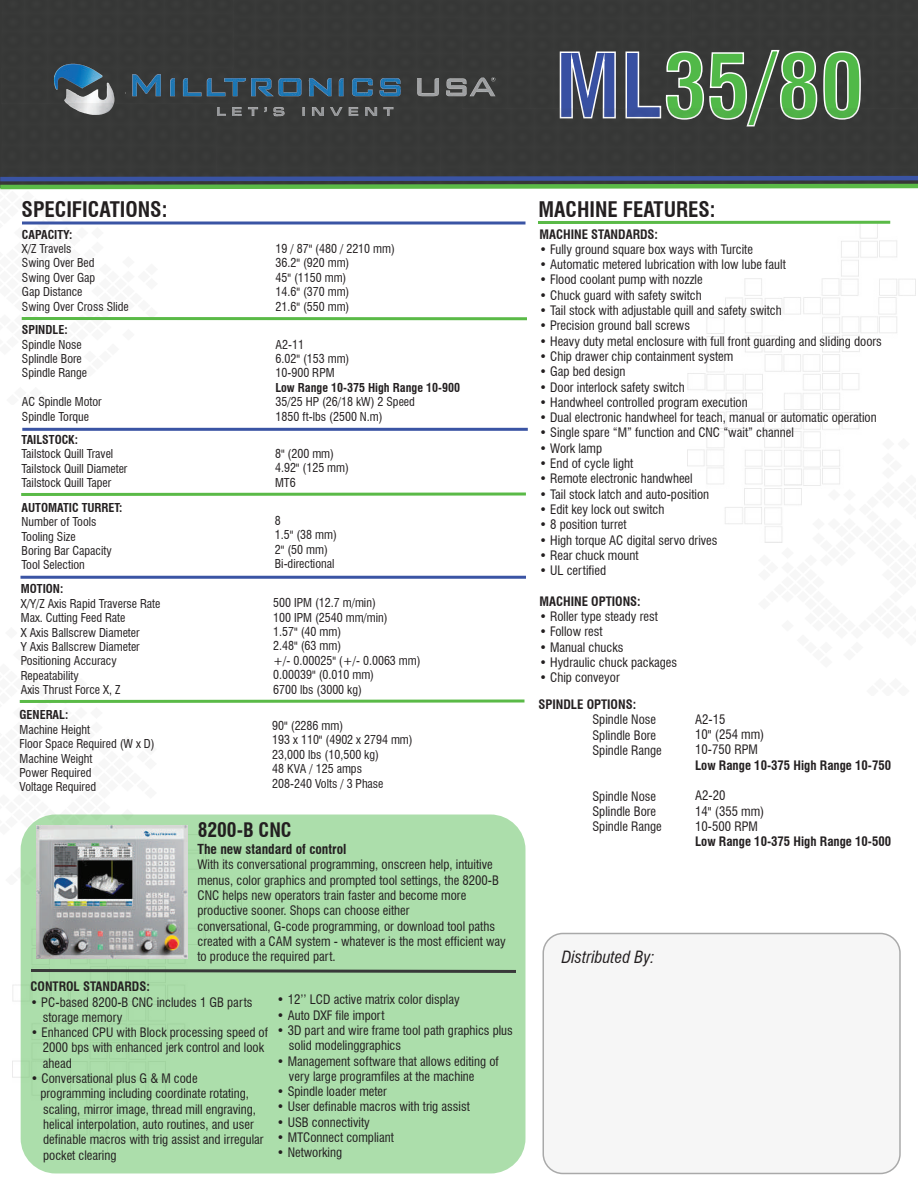
<style>
.page{position:relative;width:918px;height:1188px;background:#fff}
.page>*{position:absolute;margin:0;border:0;box-sizing:border-box;transform-origin:0 0}
.t1{font:700 condensed 87px "Swiss 721 BT";color:#51b948}
.t2{font:700 condensed 21px "Swiss 721 BT";color:#231f20}
.t3{font:700 condensed 19.5px "Swiss 721 BT";color:#231f20}
.t4{font:italic condensed 16.5px "Swiss 721 BT";color:#231f20}
.t5{font:700 condensed 13.5px "Swiss 721 BT";color:#231f20}
.t6{font:condensed 12.75px/15.3px "Swiss 721 BT";color:#231f20}
.t7{font:700 condensed 12.75px "Swiss 721 BT";color:#231f20}
.t8{font:condensed 12px/14.4px "Swiss 721 BT";color:#231f20}
.t9{font:700 condensed 12px "Swiss 721 BT";color:#231f20}
.s1{color:#3850a2}
</style>
<div class="page">
<img style="left:13px;top:885px;width:12px;height:269px">
<img style="left:20px;top:814px;width:137px;height:71px">
<div style="left:2px;top:0;width:230px;height:103px;background:#373837"></div>
<div style="left:232px;top:0;width:686px;height:108px;background:#373837"></div>
<svg style="left:559px;top:45px;width:58px;height:63px"></svg>
<svg style="left:625px;top:49px;width:237px;height:59px"></svg>
<hr style="left:22px;top:428px;width:506px;height:3px;background:#3a54a4">
<hr style="left:538px;top:221px;width:352px;height:3px;background:#5aba47">
<hr style="left:22px;top:317px;width:505px;height:3px;background:#5aba47">
<svg style="left:19px;top:699px;width:506px;height:4px"></svg>
<hr style="left:22px;top:222px;width:504px;height:3px;background:#3a54a4">
<div style="left:21px;top:815px;width:504px;height:358px;background:#acdeab;border-radius:35px"></div>
<img style="left:36px;top:825px;width:151px;height:133px">
<svg style="left:31px;top:967px;width:485px;height:7px"></svg>
<div style="left:543px;top:933px;width:357px;height:240px;background:#f6f6f6;border-radius:20px"></div>
<div style="left:543px;top:933px;width:358px;height:241px;border:2px solid #333434;border-radius:20px"></div>
<img style="left:33px;top:53px;width:485px;height:56px">
<div style="left:2px;top:104px;width:215px;height:70px;background:#373837"></div>
<div style="left:217px;top:109px;width:223px;height:65px;background:#373837"></div>
<div style="left:440px;top:108px;width:477px;height:66px;background:#373837"></div>
<svg style="left:0;top:174px;width:918px;height:18px"></svg>
<hr style="left:20px;top:576px;width:506px;height:3px;background:#3a54a4">
<svg style="left:21px;top:492px;width:505px;height:4px"></svg>
<h1 class="t1" style="left:555px;top:34px;width:310px"><span class="s1">ML</span>35/80</h1>
<h2 class="t2" style="left:22px;top:197px;width:148px">SPECIFICATIONS:</h2>
<p class="t9" style="left:22px;top:227px;width:52px">CAPACITY:</p>
<p class="t8" style="left:22px;top:241px;width:108px">X/Z Travels<br>Swing Over Bed<br>Swing Over Gap<br>Gap Distance<br>Swing Over Cross Slide</p>
<p class="t9" style="left:22px;top:323px;width:47px">SPINDLE:</p>
<p class="t8" style="left:22px;top:337px;width:67px">Spindle Nose<br>Splindle Bore<br>Spindle Range</p>
<p class="t8" style="left:22px;top:395px;width:81px">AC Spindle Motor<br>Spindle Torque</p>
<p class="t8" style="left:275px;top:241px;width:121px">19 / 87" (480 / 2210 mm)<br>36.2" (920 mm)<br>45" (1150 mm)<br>14.6" (370 mm)<br>21.6" (550 mm)</p>
<p class="t8" style="left:275px;top:337px;width:75px">A2-11<br>6.02" (153 mm)<br>10-900 RPM</p>
<p class="t9" style="left:275px;top:380px;width:186px">Low Range 10-375 High Range 10-900</p>
<p class="t8" style="left:275px;top:395px;width:141px">35/25 HP (26/18 kW) 2 Speed<br>1850 ft-lbs (2500 N.m)</p>
<p class="t9" style="left:22px;top:432px;width:58px">TAILSTOCK:</p>
<p class="t8" style="left:22px;top:447px;width:107px">Tailstock Quill Travel<br>Tailstock Quill Diameter<br>Tailstock Quill Taper</p>
<p class="t8" style="left:275px;top:446px;width:75px">8" (200 mm)<br>4.92" (125 mm)<br>MT6</p>
<p class="t9" style="left:22px;top:500px;width:103px">AUTOMATIC TURRET:</p>
<p class="t8" style="left:22px;top:515px;width:92px">Number of Tools<br>Tooling Size<br>Boring Bar Capacity<br>Tool Selection</p>
<p class="t8" style="left:275px;top:513px;width:64px">8<br>1.5" (38 mm)<br>2" (50 mm)<br>Bi-directional</p>
<p class="t9" style="left:21px;top:582px;width:44px">MOTION:</p>
<p class="t8" style="left:21px;top:596px;width:141px">X/Y/Z Axis Rapid Traverse Rate<br>Max. Cutting Feed Rate<br>X Axis Ballscrew Diameter<br>Y Axis Ballscrew Diameter<br>Positioning Accuracy<br>Repeatability<br>Axis Thrust Force X, Z</p>
<p class="t8" style="left:273px;top:596px;width:149px">500 IPM (12.7 m/min)<br>100 IPM (2540 mm/min)<br>1.57" (40 mm)<br>2.48" (63 mm)<br>+/- 0.00025" (+/- 0.0063 mm)<br>0.00039" (0.010 mm)<br>6700 lbs (3000 kg)</p>
<p class="t9" style="left:20px;top:708px;width:50px">GENERAL:</p>
<p class="t8" style="left:20px;top:722px;width:137px">Machine Height<br>Floor Space Required (W x D)<br>Machine Weight<br>Power Required<br>Voltage Required</p>
<p class="t8" style="left:272px;top:718px;width:142px">90" (2286 mm)<br>193 x 110" (4902 x 2794 mm)<br>23,000 lbs (10,500 kg)<br>48 KVA / 125 amps<br>208-240 Volts / 3 Phase</p>
<h3 class="t3" style="left:198px;top:819px;width:95px">8200-B CNC</h3>
<p class="t5" style="left:197px;top:841px;width:150px">The new standard of control</p>
<p class="t6" style="left:197px;top:857px;width:310px">With its conversational programming, onscreen help, intuitive menus, color graphics and prompted tool settings, the 8200-B CNC helps new operators train faster and become more productive sooner. Shops can choose either<br>conversational, G-code programming, or download tool paths created with a CAM system - whatever is the most efficient way to produce the required part.</p>
<p class="t7" style="left:31px;top:979px;width:121px">CONTROL STANDARDS:</p>
<p class="t6" style="left:43px;top:994px;width:211px;text-indent:-12px">• PC-based 8200-B CNC includes 1 GB parts storage memory</p>
<p class="t6" style="left:43px;top:1025px;width:227px;text-indent:-12px">• Enhanced CPU with Block processing speed of<br>2000 bps with enhanced jerk control and look ahead</p>
<p class="t6" style="left:40px;top:1071px;width:225px;text-indent:-10px">• Conversational plus G &amp; M code programming including coordinate rotating, scaling, mirror image, thread mill engraving, helical interpolation, auto routines, and user definable macros with trig assist and irregular pocket clearing</p>
<p class="t6" style="left:277px;top:992px;width:184px">• 12’’ LCD active matrix color display</p>
<p class="t6" style="left:277px;top:1007px;width:109px">• Auto DXF file import</p>
<p class="t6" style="left:289px;top:1023px;width:225px;text-indent:-12px">• 3D part and wire frame tool path graphics plus solid modelinggraphics</p>
<p class="t6" style="left:289px;top:1053px;width:211px;text-indent:-12px">• Management software that allows editing of very large programfiles at the machine</p>
<p class="t6" style="left:277px;top:1084px;width:111px">• Spindle loader meter</p>
<p class="t6" style="left:277px;top:1099px;width:194px">• User definable macros with trig assist</p>
<p class="t6" style="left:277px;top:1114px;width:94px">• USB connectivity</p>
<p class="t6" style="left:277px;top:1130px;width:118px">• MTConnect compliant</p>
<p class="t6" style="left:277px;top:1145px;width:67px">• Networking</p>
<h2 class="t2" style="left:539px;top:197px;width:179px">MACHINE FEATURES:</h2>
<p class="t7" style="left:540px;top:226px;width:120px">MACHINE STANDARDS:</p>
<p class="t6" style="left:540px;top:242px;width:215px">• Fully ground square box ways with Turcite</p>
<p class="t6" style="left:540px;top:257px;width:248px">• Automatic metered lubrication with low lube fault</p>
<p class="t6" style="left:540px;top:272px;width:165px">• Flood coolant pump with nozzle</p>
<p class="t6" style="left:540px;top:288px;width:164px">• Chuck guard with safety switch</p>
<p class="t6" style="left:540px;top:303px;width:244px">• Tail stock with adjustable quill and safety switch</p>
<p class="t6" style="left:540px;top:318px;width:152px">• Precision ground ball screws</p>
<p class="t6" style="left:540px;top:333px;width:344px">• Heavy duty metal enclosure with full front guarding and sliding doors</p>
<p class="t6" style="left:540px;top:349px;width:195px">• Chip drawer chip containment system</p>
<p class="t6" style="left:540px;top:364px;width:88px">• Gap bed design</p>
<p class="t6" style="left:540px;top:379px;width:147px">• Door interlock safety switch</p>
<p class="t6" style="left:540px;top:395px;width:210px">• Handwheel controlled program execution</p>
<p class="t6" style="left:540px;top:410px;width:339px">• Dual electronic handwheel for teach, manual or automatic operation</p>
<p class="t6" style="left:540px;top:425px;width:256px">• Single spare “M” function and CNC “wait” channel</p>
<p class="t6" style="left:540px;top:441px;width:64px">• Work lamp</p>
<p class="t6" style="left:540px;top:456px;width:95px">• End of cycle light</p>
<p class="t6" style="left:540px;top:471px;width:155px">• Remote electronic handwheel</p>
<p class="t6" style="left:540px;top:486px;width:171px">• Tail stock latch and auto-position</p>
<p class="t6" style="left:540px;top:502px;width:126px">• Edit key lock out switch</p>
<p class="t6" style="left:540px;top:517px;width:89px">• 8 position turret</p>
<p class="t6" style="left:540px;top:532px;width:180px">• High torque AC digital servo drives</p>
<p class="t6" style="left:540px;top:548px;width:101px">• Rear chuck mount</p>
<p class="t6" style="left:540px;top:563px;width:68px">• UL certified</p>
<p class="t7" style="left:540px;top:594px;width:103px">MACHINE OPTIONS:</p>
<p class="t6" style="left:540px;top:609px;width:120px">• Roller type steady rest</p>
<p class="t6" style="left:540px;top:624px;width:65px">• Follow rest</p>
<p class="t6" style="left:540px;top:639px;width:85px">• Manual chucks</p>
<p class="t6" style="left:540px;top:655px;width:139px">• Hydraulic chuck packages</p>
<p class="t6" style="left:540px;top:670px;width:82px">• Chip conveyor</p>
<p class="t7" style="left:539px;top:697px;width:99px">SPINDLE OPTIONS:</p>
<p class="t6" style="left:592px;top:712px;width:71px">Spindle Nose<br>Splindle Bore<br>Spindle Range</p>
<p class="t6" style="left:592px;top:788px;width:71px">Spindle Nose<br>Splindle Bore<br>Spindle Range</p>
<p class="t6" style="left:695px;top:711px;width:71px">A2-15<br>10" (254 mm)<br>10-750 RPM</p>
<p class="t7" style="left:695px;top:757px;width:198px">Low Range 10-375 High Range 10-750</p>
<p class="t6" style="left:695px;top:788px;width:71px">A2-20<br>14" (355 mm)<br>10-500 RPM</p>
<p class="t7" style="left:695px;top:834px;width:198px">Low Range 10-375 High Range 10-500</p>
<p class="t4" style="left:562px;top:947px;width:94px">Distributed By:</p>
</div>
